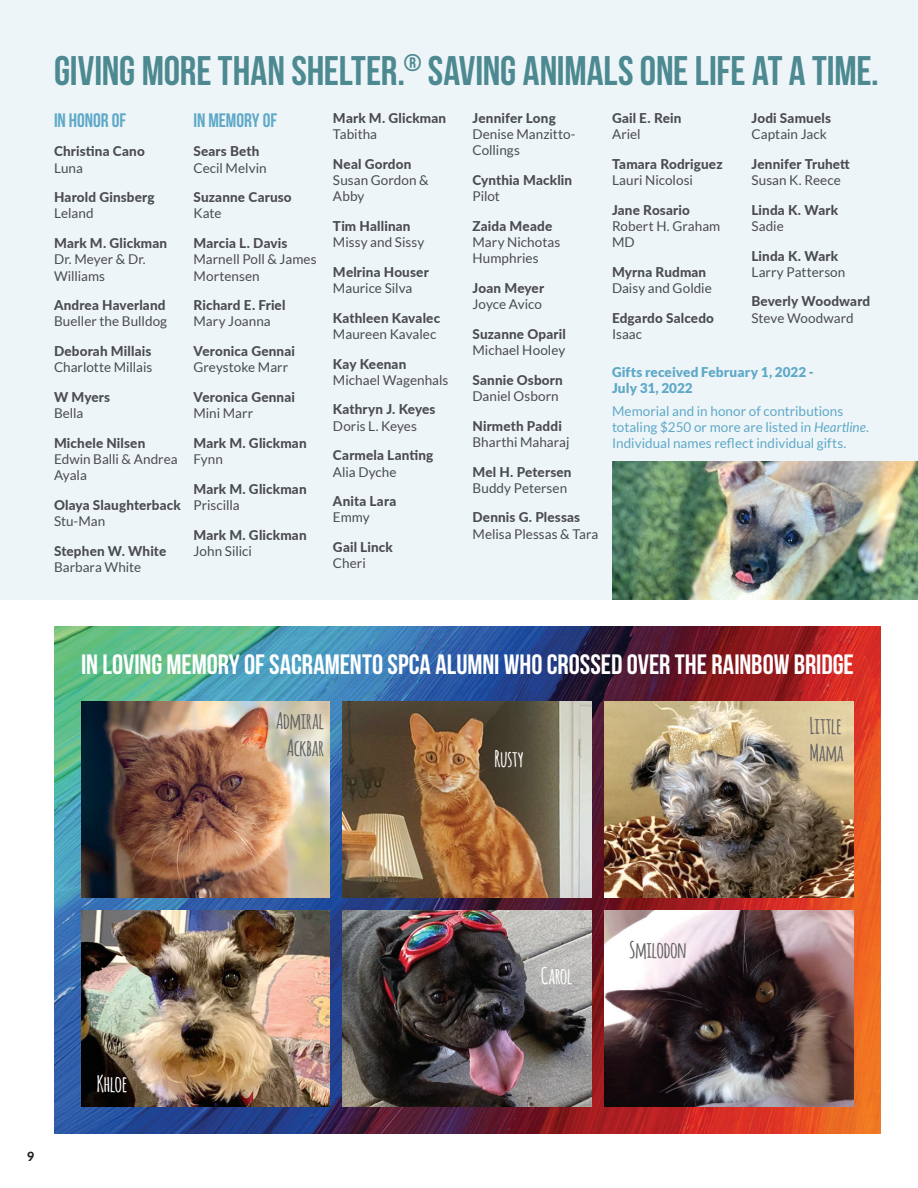
<style>
.page{position:relative;width:918px;height:1188px;background:#fff}
.page>*{position:absolute;margin:0;border:0;box-sizing:border-box;transform-origin:0 0}
.t1{font:41.25px "Bebas Neue";letter-spacing:-.005em;color:#4c8990}
.t2{font:27.9px "Bebas Neue";color:#fff}
.t3{font:700 22.5px/27px "Amatic";color:#636366}
.t4{font:700 22.5px "Amatic";letter-spacing:-.005em;color:#fff}
.t5{font:19.5px "Bebas Neue";letter-spacing:-.005em;color:#5fa9c7}
.t6{font:800 13.5px/16.2px "Lato";letter-spacing:.01em;color:#4b4c4d}
.t7{font:13.5px/16.2px "Lato";color:#4b4c4d}
.t8{font:13.5px/16.2px "Lato";color:#5fa9c7}
.t9{font:900 13.5px/16.2px "Lato";letter-spacing:.005em;color:#5fa9c7}
.t10{font:800 12.75px "Lato";color:#231f20}
.s1{font-weight:400}
.s2{font-weight:800}
.s3{font-style:italic}
</style>
<div class="page">
<div style="left:0;top:0;width:918px;height:599px;background:#eef5f9"></div>
<img style="left:612px;top:462px;width:306px;height:137px">
<img style="left:54px;top:626px;width:826px;height:508px">
<img style="left:81px;top:701px;width:248px;height:196px">
<img style="left:343px;top:701px;width:248px;height:196px">
<img style="left:605px;top:701px;width:248px;height:196px">
<img style="left:81px;top:911px;width:248px;height:196px">
<img style="left:343px;top:911px;width:248px;height:196px">
<img style="left:605px;top:911px;width:248px;height:196px">
<p class="t1" style="left:54px;top:48px;width:826px">GIVING MORE THAN SHELTER.<sup>®</sup> SAVING ANIMALS ONE LIFE AT A TIME.</p>
<p class="t5" style="left:54px;top:109px;width:74px">IN HONOR OF</p>
<p class="t6" style="left:54px;top:143px;width:92px">Christina Cano<br><span class="s1">Luna</span></p>
<p class="t6" style="left:54px;top:189px;width:102px">Harold Ginsberg<br><span class="s1">Leland</span></p>
<p class="t7" style="left:54px;top:235px;width:115px"><span class="s2">Mark M. Glickman<br></span>Dr. Meyer &amp; Dr.<br>Williams</p>
<p class="t7" style="left:54px;top:297px;width:115px"><span class="s2">Andrea Haverland<br></span>Bueller the Bulldog</p>
<p class="t7" style="left:54px;top:343px;width:100px"><span class="s2">Deborah Millais<br></span>Charlotte Millais</p>
<p class="t6" style="left:54px;top:388px;width:58px">W Myers<br><span class="s1">Bella</span></p>
<p class="t7" style="left:54px;top:435px;width:125px"><span class="s2">Michele Nilsen<br></span>Edwin Balli &amp; Andrea<br>Ayala</p>
<p class="t6" style="left:54px;top:496px;width:128px">Olaya Slaughterback<br><span class="s1">Stu-Man</span></p>
<p class="t6" style="left:54px;top:542px;width:114px">Stephen W. White<br><span class="s1">Barbara White</span></p>
<p class="t6" style="left:333px;top:109px;width:115px">Mark M. Glickman<br><span class="s1">Tabitha</span></p>
<p class="t7" style="left:333px;top:156px;width:97px"><span class="s2">Neal Gordon<br></span>Susan Gordon &amp;<br>Abby</p>
<p class="t7" style="left:333px;top:218px;width:93px"><span class="s2">Tim Hallinan<br></span>Missy and Sissy</p>
<p class="t6" style="left:333px;top:263px;width:97px">Melrina Houser<br><span class="s1">Maurice Silva</span></p>
<p class="t6" style="left:333px;top:309px;width:109px">Kathleen Kavalec<br><span class="s1">Maureen Kavalec</span></p>
<p class="t7" style="left:333px;top:355px;width:117px"><span class="s2">Kay Keenan<br></span>Michael Wagenhals</p>
<p class="t6" style="left:333px;top:401px;width:104px">Kathryn J. Keyes<br><span class="s1">Doris L. Keyes</span></p>
<p class="t6" style="left:333px;top:447px;width:102px">Carmela Lanting<br><span class="s1">Alia Dyche</span></p>
<p class="t6" style="left:333px;top:493px;width:65px">Anita Lara<br><span class="s1">Emmy</span></p>
<p class="t6" style="left:333px;top:539px;width:61px">Gail Linck<br><span class="s1">Cheri</span></p>
<p class="t7" style="left:472px;top:110px;width:104px"><span class="s2">Jennifer Long<br></span>Denise Manzitto-<br>Collings</p>
<p class="t6" style="left:472px;top:171px;width:101px">Cynthia Macklin<br><span class="s1">Pilot</span></p>
<p class="t7" style="left:472px;top:218px;width:89px"><span class="s2">Zaida Meade<br></span>Mary Nichotas<br>Humphries</p>
<p class="t7" style="left:472px;top:280px;width:73px"><span class="s2">Joan Meyer<br></span>Joyce Avico</p>
<p class="t6" style="left:472px;top:325px;width:95px">Suzanne Oparil<br><span class="s1">Michael Hooley</span></p>
<p class="t6" style="left:472px;top:371px;width:92px">Sannie Osborn<br><span class="s1">Daniel Osborn</span></p>
<p class="t7" style="left:472px;top:418px;width:99px"><span class="s2">Nirmeth Paddi<br></span>Bharthi Maharaj</p>
<p class="t6" style="left:472px;top:463px;width:101px">Mel H. Petersen<br><span class="s1">Buddy Petersen</span></p>
<p class="t7" style="left:472px;top:509px;width:127px"><span class="s2">Dennis G. Plessas<br></span>Melisa Plessas &amp; Tara</p>
<p class="t6" style="left:612px;top:109px;width:71px">Gail E. Rein<br><span class="s1">Ariel</span></p>
<p class="t6" style="left:612px;top:155px;width:112px">Tamara Rodriguez<br><span class="s1">Lauri Nicolosi</span></p>
<p class="t7" style="left:612px;top:202px;width:110px"><span class="s2">Jane Rosario<br></span>Robert H. Graham<br>MD</p>
<p class="t7" style="left:612px;top:264px;width:101px"><span class="s2">Myrna Rudman<br></span>Daisy and Goldie</p>
<p class="t6" style="left:612px;top:309px;width:104px">Edgardo Salcedo<br><span class="s1">Isaac</span></p>
<p class="t6" style="left:751px;top:109px;width:81px">Jodi Samuels<br><span class="s1">Captain Jack</span></p>
<p class="t6" style="left:751px;top:155px;width:100px">Jennifer Truhett<br><span class="s1">Susan K. Reece</span></p>
<p class="t6" style="left:751px;top:201px;width:88px">Linda K. Wark<br><span class="s1">Sadie</span></p>
<p class="t7" style="left:751px;top:247px;width:95px"><span class="s2">Linda K. Wark<br></span>Larry Patterson</p>
<p class="t6" style="left:751px;top:293px;width:120px">Beverly Woodward<br><span class="s1">Steve Woodward</span></p>
<p class="t5" style="left:194px;top:109px;width:85px">IN MEMORY OF</p>
<p class="t7" style="left:194px;top:143px;width:75px"><span class="s2">Sears Beth<br></span>Cecil Melvin</p>
<p class="t6" style="left:194px;top:189px;width:100px">Suzanne Caruso<br><span class="s1">Kate</span></p>
<p class="t7" style="left:194px;top:235px;width:125px"><span class="s2">Marcia L. Davis<br></span>Marnell Poll &amp; James<br>Mortensen</p>
<p class="t6" style="left:194px;top:297px;width:93px">Richard E. Friel<br><span class="s1">Mary Joanna</span></p>
<p class="t6" style="left:194px;top:343px;width:103px">Veronica Gennai<br><span class="s1">Greystoke Marr</span></p>
<p class="t6" style="left:194px;top:388px;width:103px">Veronica Gennai<br><span class="s1">Mini Marr</span></p>
<p class="t6" style="left:194px;top:434px;width:115px">Mark M. Glickman<br><span class="s1">Fynn</span></p>
<p class="t6" style="left:194px;top:480px;width:115px">Mark M. Glickman<br><span class="s1">Priscilla</span></p>
<p class="t6" style="left:194px;top:526px;width:115px">Mark M. Glickman<br><span class="s1">John Silici</span></p>
<p class="t9" style="left:612px;top:363px;width:203px">Gifts received February 1, 2022 -<br>July 31, 2022</p>
<p class="t8" style="left:612px;top:403px;width:258px">Memorial and in honor of contributions totaling $250 or more are listed in <span class="s3">Heartline</span>.<br>Individual names reflect individual gifts.</p>
<p class="t2" style="left:81px;top:649px;width:774px">IN LOVING MEMORY OF SACRAMENTO SPCA ALUMNI WHO CROSSED OVER THE RAINBOW BRIDGE</p>
<p class="t3" style="left:276px;top:707px;width:49px">Admiral</p>
<p class="t3" style="left:287px;top:734px;width:39px">Ackbar</p>
<p class="t4" style="left:495px;top:743px;width:30px">Rusty</p>
<p class="t3" style="left:810px;top:712px;width:35px">Little<br>Mama</p>
<p class="t10" style="left:27px;top:1147px;width:9px">9</p>
<p class="t4" style="left:97px;top:1068px;width:32px">Khloe</p>
<p class="t4" style="left:541px;top:960px;width:33px">Carol</p>
<p class="t3" style="left:630px;top:936px;width:59px">Smilodon</p>
</div>
